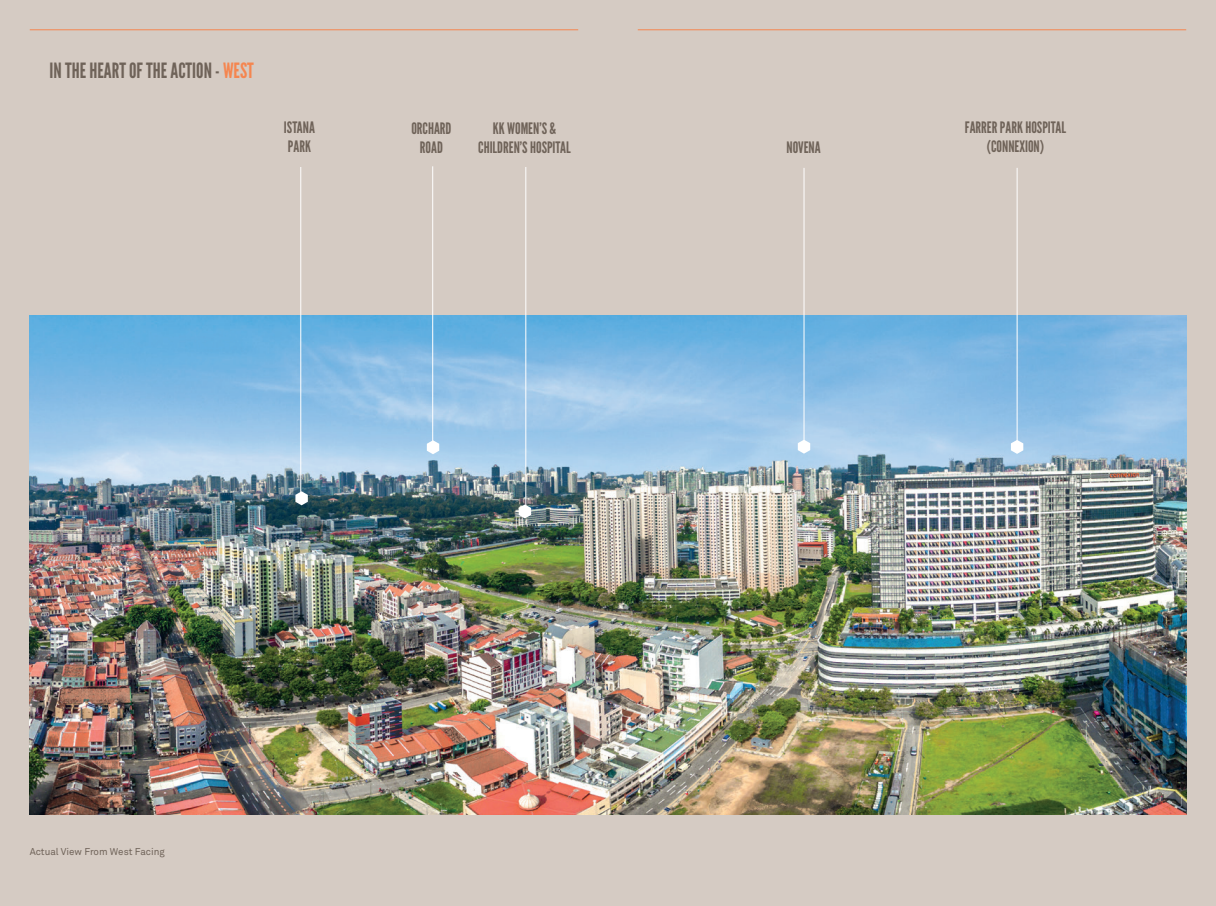
<style>
.page{position:relative;width:1216px;height:906px;background:#fff}
.page>*{position:absolute;margin:0;border:0;box-sizing:border-box;transform-origin:0 0}
.League_Header{font:21px "League Gothic";color:#6f6359}
.League_Header-2{font:15.75px "League Gothic";color:#6f6359}
.Body{font:9.8px "Akkurat";color:#6f6359}
.s1{color:#f58650}
</style>
<div class="page">
<div style="left:0;top:0;width:1215px;height:905px;background:#d5cbc3"></div>
<hr style="left:637px;top:30px;width:549px;height:1px;background:#f58650">
<hr style="left:30px;top:30px;width:548px;height:1px;background:#f58650">
<img style="left:30px;top:316px;width:1156px;height:498px">
<hr style="left:300px;top:167px;width:1px;height:332px;background:#fff">
<svg style="left:295px;top:491px;width:13px;height:14px"></svg>
<hr style="left:432px;top:166px;width:1px;height:281px;background:#fff">
<svg style="left:427px;top:440px;width:12px;height:14px"></svg>
<hr style="left:525px;top:167px;width:1px;height:342px;background:#fff">
<svg style="left:518px;top:504px;width:13px;height:14px"></svg>
<hr style="left:803px;top:168px;width:1px;height:280px;background:#fff">
<svg style="left:797px;top:439px;width:13px;height:14px"></svg>
<hr style="left:1016px;top:168px;width:1px;height:281px;background:#fff">
<svg style="left:1010px;top:440px;width:13px;height:14px"></svg>
<p class="League_Header" style="left:50px;top:57px;width:206px">IN THE HEART OF THE ACTION - <span class="s1">WEST</span></p>
<p class="League_Header-2" style="left:284px;top:118px;width:32px">ISTANA</p>
<p class="League_Header-2" style="left:288px;top:137px;width:25px">PARK</p>
<p class="League_Header-2" style="left:411px;top:119px;width:42px">ORCHARD</p>
<p class="League_Header-2" style="left:420px;top:138px;width:25px">ROAD</p>
<p class="League_Header-2" style="left:493px;top:119px;width:65px">KK WOMEN’S &amp;</p>
<p class="League_Header-2" style="left:478px;top:138px;width:94px">CHILDREN’S HOSPITAL</p>
<p class="League_Header-2" style="left:786px;top:138px;width:36px">NOVENA</p>
<p class="League_Header-2" style="left:964px;top:118px;width:103px">FARRER PARK HOSPITAL</p>
<p class="League_Header-2" style="left:986px;top:136px;width:59px">(CONNEXION)</p>
<p class="Body" style="left:30px;top:845px;width:137px">Actual View From West Facing</p>
</div>
